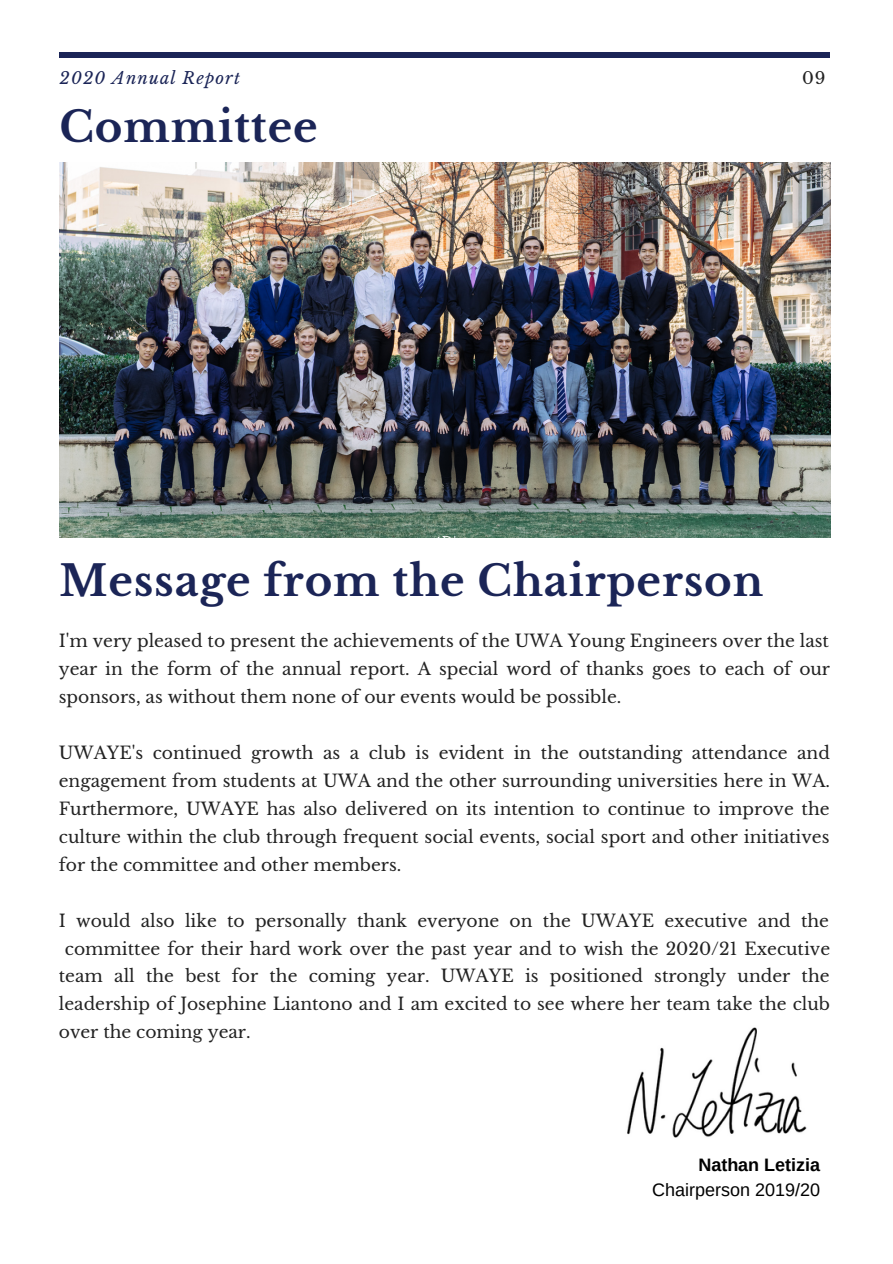
<style>
.page{position:relative;width:893px;height:1264px;background:#fff}
.page>*{position:absolute;margin:0;border:0;box-sizing:border-box;transform-origin:0 0}
.t1{font:700 42px "Libre Baskerville";letter-spacing:.02em;color:#1b2557}
.t2{font:18px "Arimo";color:#000}
.t3{font:700 18px "Arimo";color:#000}
.t4{font:17.1px/27.9px "Libre Baskerville";color:#222;text-align:justify}
.t5{font:italic 16.5px "Libre Baskerville";letter-spacing:.07em;color:#1b2557}
.t6{font:16.5px "Libre Baskerville";color:#222}
</style>
<div class="page">
<hr style="left:60px;top:53px;width:770px;height:4px;background:#1b2557">
<img style="left:60px;top:163px;width:770px;height:374px">
<img style="left:627px;top:1027px;width:180px;height:111px">
<p class="t5" style="left:60px;top:68px;width:182px">2020 Annual Report</p>
<p class="t6" style="left:802px;top:68px;width:25px">09</p>
<h1 class="t1" style="left:60px;top:102px;width:260px">Committee</h1>
<h1 class="t1" style="left:60px;top:555px;width:705px">Message from the Chairperson</h1>
<p class="t4" style="left:59px;top:627px;width:772px">I'm very pleased to present the achievements of the UWA Young Engineers over the last year in the form of the annual report. A special word of thanks goes to each of our sponsors, as without them none of our events would be possible.</p>
<p class="t4" style="left:59px;top:739px;width:772px">UWAYE's continued growth as a club is evident in the outstanding attendance and engagement from students at UWA and the other surrounding universities here in WA.<br>Furthermore, UWAYE has also delivered on its intention to continue to improve the culture within the club through frequent social events, social sport and other initiatives for the committee and other members.</p>
<p class="t4" style="left:59px;top:906px;width:771px">I would also like to personally thank everyone on the UWAYE executive and the</p>
<p class="t4" style="left:65px;top:934px;width:766px">committee for their hard work over the past year and to wish the 2020/21 Executive</p>
<p class="t4" style="left:59px;top:962px;width:772px">team all the best for the coming year. UWAYE is positioned strongly under the</p>
<p class="t4" style="left:59px;top:990px;width:772px">leadership of Josephine Liantono and I am excited to see where her team take the club</p>
<p class="t4" style="left:59px;top:1018px;width:193px">over the coming year.</p>
<p class="t3" style="left:698px;top:1155px;width:123px">Nathan Letizia</p>
<p class="t2" style="left:652px;top:1179px;width:169px">Chairperson 2019/20</p>
</div>
